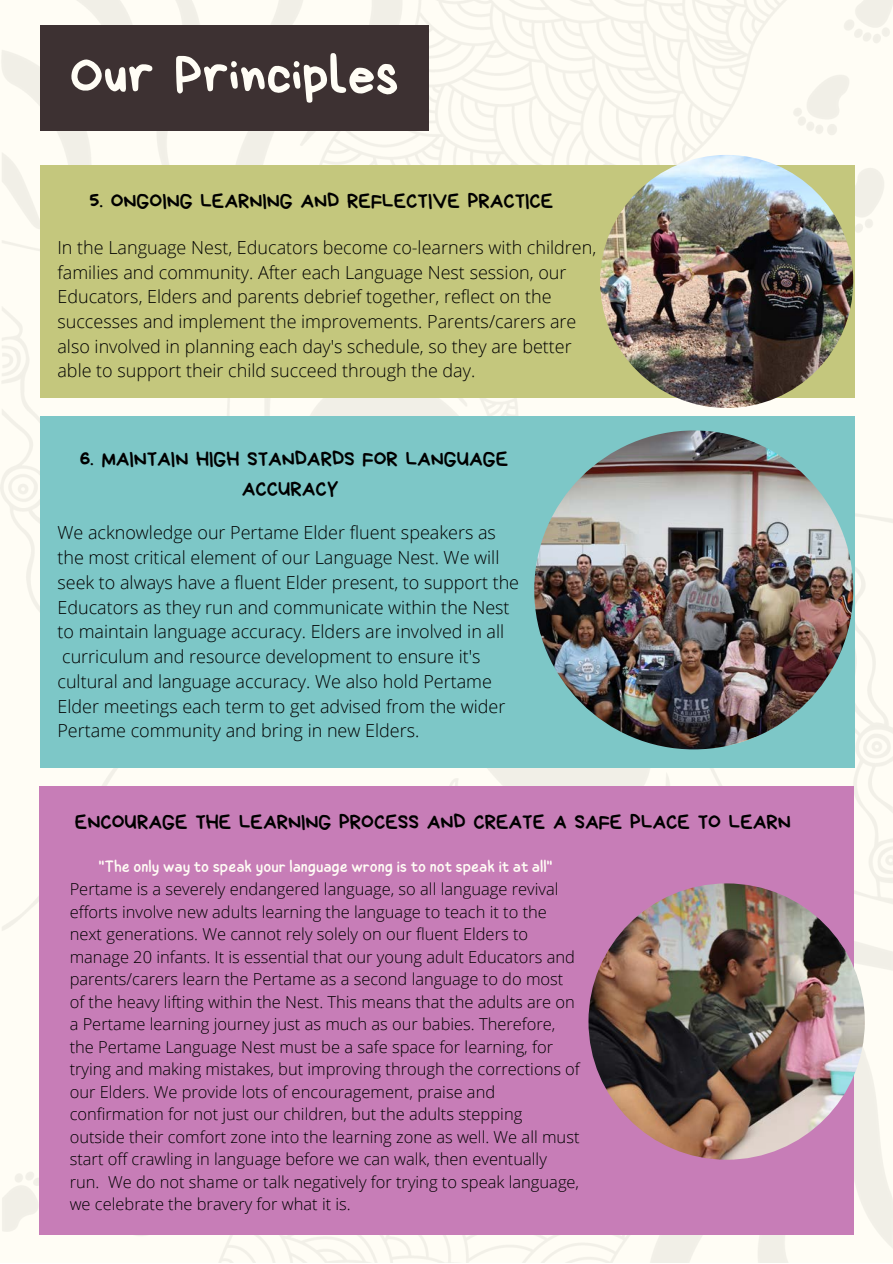
<style>
.page{position:relative;width:893px;height:1264px;background:#fff}
.page>*{position:absolute;margin:0;border:0;box-sizing:border-box;transform-origin:0 0}
.t1{font:54.75px "Bryndan Write";color:#fffdf5}
.t2{font:21px/29.2px "Bryndan Write";color:#000;text-align:center}
.t3{font:300 18px/24.8px "Open Sans";color:#000}
.t4{font:300 16.5px/22.5px "Open Sans";color:#000}
.t5{font:16.5px "Childos Arabic";color:#fffdf5}
</style>
<div class="page">
<img style="left:0;top:0;width:892px;height:1262px">
<div style="left:40px;top:25px;width:388px;height:106px;background:#3d3132"></div>
<div style="left:40px;top:165px;width:814px;height:232px;background:#c4c77d"></div>
<img style="left:600px;top:155px;width:253px;height:253px;border-radius:50%">
<div style="left:40px;top:416px;width:814px;height:351px;background:#7dc7c7"></div>
<img style="left:534px;top:430px;width:319px;height:319px;border-radius:50%">
<div style="left:39px;top:786px;width:814px;height:448px;background:#c77db7"></div>
<img style="left:588px;top:883px;width:276px;height:276px;border-radius:50%">
<p class="t1" style="left:70px;top:49px;width:330px">Our Principles</p>
<p class="t2" style="left:89px;top:186px;width:465px">5. ONGOING LEARNING AND REFLECTIVE PRACTICE</p>
<p class="t3" style="left:57px;top:234px;width:540px">In the Language Nest, Educators become co-learners with children, families and community. After each Language Nest session, our Educators, Elders and parents debrief together, reflect on the successes and implement the improvements. Parents/carers are also involved in planning each day's schedule, so they are better able to support their child succeed through the day.</p>
<p class="t2" style="left:80px;top:444px;width:430px">6. MAINTAIN HIGH STANDARDS FOR LANGUAGE<br>ACCURACY</p>
<p class="t3" style="left:57px;top:520px;width:463px">We acknowledge our Pertame Elder fluent speakers as the most critical element of our Language Nest. We will seek to always have a fluent Elder present, to support the Educators as they run and communicate within the Nest to maintain language accuracy. Elders are involved in all curriculum and resource development to ensure it's cultural and language accuracy. We also hold Pertame Elder meetings each term to get advised from the wider Pertame community and bring in new Elders.</p>
<p class="t2" style="left:75px;top:807px;width:717px">ENCOURAGE THE LEARNING PROCESS AND CREATE A SAFE PLACE TO LEARN</p>
<p class="t5" style="left:99px;top:854px;width:455px">"The only way to speak your language wrong is to not speak it at all"</p>
<p class="t4" style="left:70px;top:877px;width:511px">Pertame is a severely endangered language, so all language revival efforts involve new adults learning the language to teach it to the next generations. We cannot rely solely on our fluent Elders to manage 20 infants. It is essential that our young adult Educators and parents/carers learn the Pertame as a second language to do most of the heavy lifting within the Nest. This means that the adults are on a Pertame learning journey just as much as our babies. Therefore, the Pertame Language Nest must be a safe space for learning, for trying and making mistakes, but improving through the corrections of our Elders. We provide lots of encouragement, praise and confirmation for not just our children, but the adults stepping outside their comfort zone into the learning zone as well. We all must start off crawling in language before we can walk, then eventually run. We do not shame or talk negatively for trying to speak language, we celebrate the bravery for what it is.</p>
</div>
